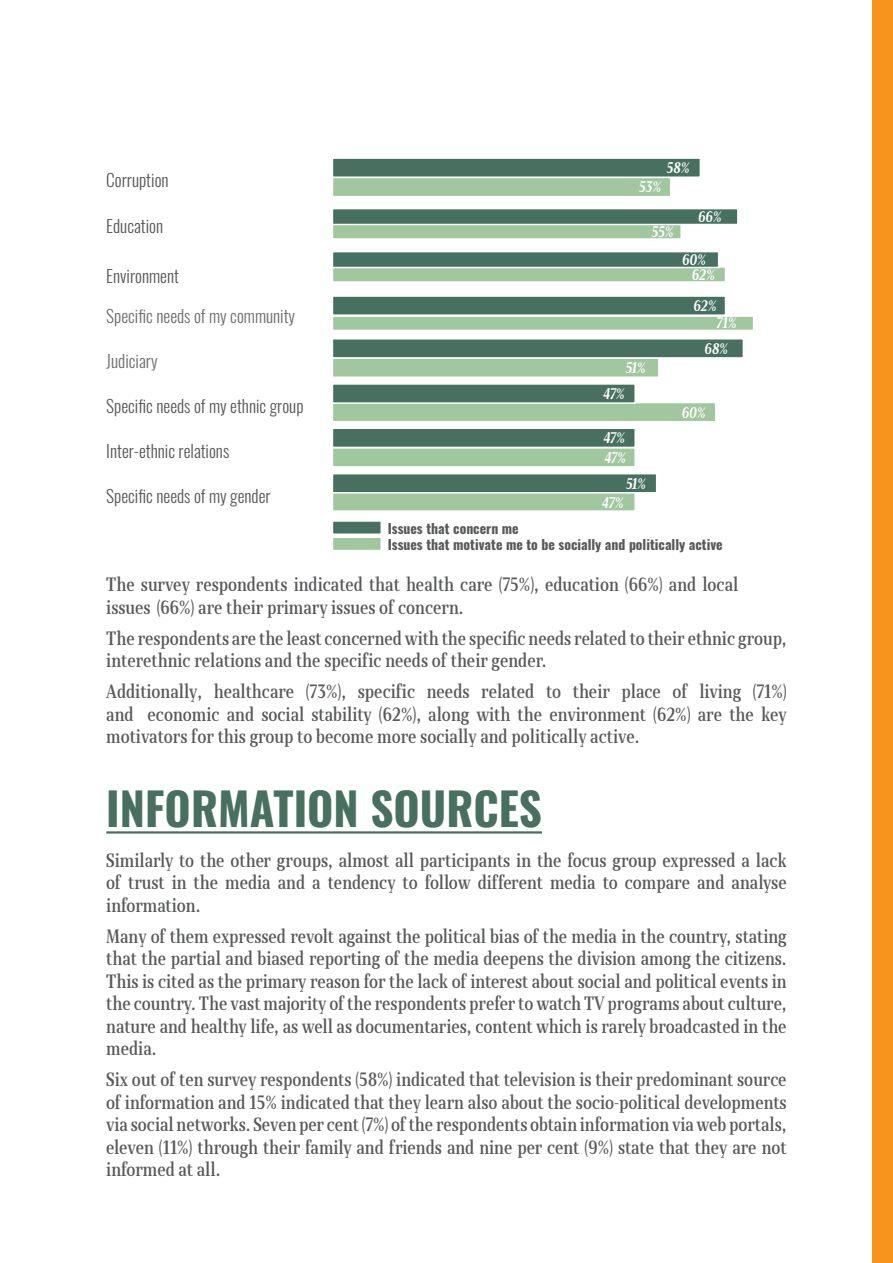
<style>
.page{position:relative;width:893px;height:1263px;background:#fff}
.page>*{position:absolute;margin:0;border:0;box-sizing:border-box;transform-origin:0 0}
.t1{font:700 45px "Oswald";color:#477061}
.t2{font:500 18px/22.5px "Skola Serif Cn";color:#58595b;text-align:justify}
.t3{font:300 17.25px "Oswald";color:#58595b}
.t4{font:300 17.25px "Oswald";color:#6d6e71}
.t5{font:700 14.4px/17.1px "Skola Serif Cn It";color:#fff}
.t6{font:700 13.5px/16.2px "Oswald";color:#58595b}
</style>
<div class="page">
<div style="left:332px;top:520px;width:50px;height:15px;background:#477061;border:2px solid #fff"></div>
<div style="left:332px;top:315px;width:422px;height:16px;background:#a1c79f;border:2px solid #fff"></div>
<div style="left:332px;top:295px;width:394px;height:21px;background:#477061;border:2px solid #fff"></div>
<div style="left:332px;top:357px;width:327px;height:21px;background:#a1c79f;border:2px solid #fff"></div>
<div style="left:332px;top:338px;width:412px;height:21px;background:#477061;border:2px solid #fff"></div>
<div style="left:332px;top:402px;width:384px;height:20px;background:#a1c79f;border:2px solid #fff"></div>
<div style="left:332px;top:383px;width:304px;height:21px;background:#477061;border:2px solid #fff"></div>
<div style="left:332px;top:447px;width:304px;height:21px;background:#a1c79f;border:2px solid #fff"></div>
<div style="left:332px;top:427px;width:304px;height:21px;background:#477061;border:2px solid #fff"></div>
<div style="left:332px;top:491px;width:304px;height:21px;background:#a1c79f;border:2px solid #fff"></div>
<div style="left:332px;top:473px;width:325px;height:21px;background:#477061;border:2px solid #fff"></div>
<div style="left:332px;top:536px;width:50px;height:15px;background:#a1c79f;border:2px solid #fff"></div>
<hr style="left:106px;top:831px;width:436px;height:2px;background:#477061">
<div style="left:332px;top:223px;width:350px;height:17px;background:#a1c79f;border:2px solid #fff"></div>
<div style="left:332px;top:208px;width:407px;height:17px;background:#477061;border:2px solid #fff"></div>
<div style="left:332px;top:266px;width:394px;height:17px;background:#a1c79f;border:2px solid #fff"></div>
<div style="left:332px;top:251px;width:387px;height:17px;background:#477061;border:2px solid #fff"></div>
<div style="left:332px;top:177px;width:339px;height:20px;background:#a1c79f;border:2px solid #fff"></div>
<div style="left:332px;top:157px;width:369px;height:21px;background:#477061;border:2px solid #fff"></div>
<div style="left:873px;top:0;width:20px;height:1263px;background:#f7941e"></div>
<p class="t3" style="left:106px;top:165px;width:64px">Corruption</p>
<p class="t3" style="left:106px;top:211px;width:58px">Education</p>
<p class="t3" style="left:106px;top:260px;width:74px">Environment</p>
<p class="t4" style="left:106px;top:301px;width:190px">Specific needs of my community</p>
<p class="t4" style="left:106px;top:346px;width:53px">Judiciary</p>
<p class="t3" style="left:106px;top:390px;width:199px">Specific needs of my ethnic group</p>
<p class="t3" style="left:106px;top:435px;width:124px">Inter-ethnic relations</p>
<p class="t3" style="left:106px;top:480px;width:166px">Specific needs of my gender</p>
<p class="t5" style="left:666px;top:159px;width:25px">58%</p>
<p class="t5" style="left:639px;top:179px;width:24px">53%</p>
<p class="t5" style="left:651px;top:223px;width:24px">55%</p>
<p class="t5" style="left:625px;top:359px;width:22px">51%</p>
<p class="t5" style="left:603px;top:385px;width:23px">47%</p>
<p class="t5" style="left:603px;top:428px;width:24px;line-height:19.5px">47%<br>47%</p>
<p class="t5" style="left:626px;top:475px;width:22px">51%</p>
<p class="t5" style="left:602px;top:494px;width:23px">47%</p>
<p class="t5" style="left:698px;top:208px;width:25px">66%</p>
<p class="t5" style="left:691px;top:252px;width:25px;line-height:15.1px;text-indent:-10px">60%<br>62%</p>
<p class="t5" style="left:716px;top:297px;width:22px;text-indent:-23px">62%<br>71%</p>
<p class="t5" style="left:704px;top:340px;width:25px">68%</p>
<p class="t5" style="left:681px;top:404px;width:26px">60%</p>
<p class="t6" style="left:388px;top:521px;width:337px">Issues that concern me<br>Issues that motivate me to be socially and politically active</p>
<p class="t2" style="left:106px;top:572px;width:634px;line-height:23.1px">The survey respondents indicated that health care (75%), education (66%) and local issues (66%) are their primary issues of concern.</p>
<p class="t2" style="left:106px;top:627px;width:682px">The respondents are the least concerned with the specific needs related to their ethnic group, interethnic relations and the specific needs of their gender.</p>
<p class="t2" style="left:106px;top:679px;width:682px">Additionally, healthcare (73%), specific needs related to their place of living (71%) and economic and social stability (62%), along with the environment (62%) are the key motivators for this group to become more socially and politically active.</p>
<h1 class="t1" style="left:106px;top:785px;width:437px">INFORMATION SOURCES</h1>
<p class="t2" style="left:106px;top:849px;width:682px">Similarly to the other groups, almost all participants in the focus group expressed a lack of trust in the media and a tendency to follow different media to compare and analyse information.</p>
<p class="t2" style="left:106px;top:925px;width:682px">Many of them expressed revolt against the political bias of the media in the country, stating that the partial and biased reporting of the media deepens the division among the citizens.<br>This is cited as the primary reason for the lack of interest about social and political events in the country. The vast majority of the respondents prefer to watch TV programs about culture, nature and healthy life, as well as documentaries, content which is rarely broadcasted in the media.</p>
<p class="t2" style="left:106px;top:1068px;width:682px">Six out of ten survey respondents (58%) indicated that television is their predominant source of information and 15% indicated that they learn also about the socio-political developments via social networks. Seven per cent (7%) of the respondents obtain information via web portals, eleven (11%) through their family and friends and nine per cent (9%) state that they are not informed at all.</p>
</div>
